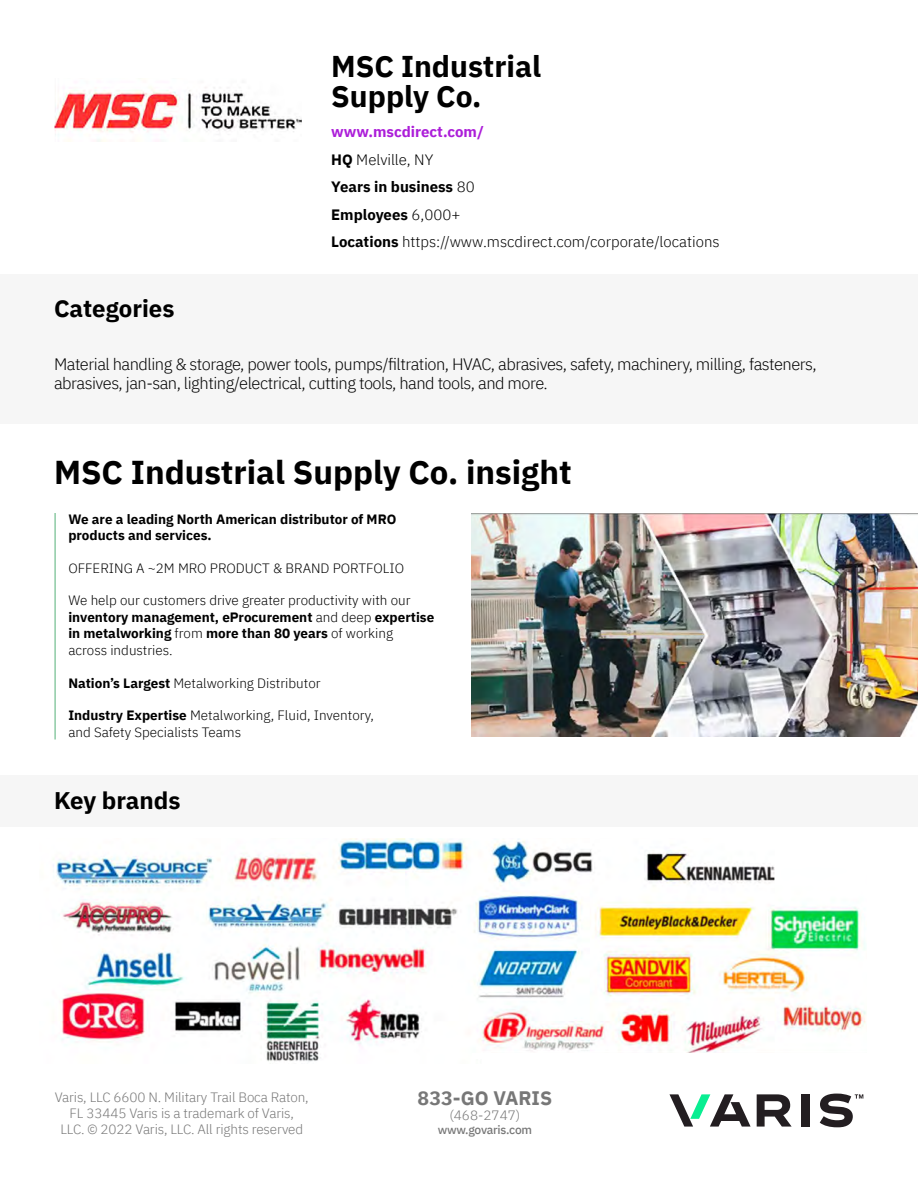
<style>
.page{position:relative;width:918px;height:1188px;background:#fff}
.page>*{position:absolute;margin:0;border:0;box-sizing:border-box;transform-origin:0 0}
.t1{font:700 33px "IBM Plex Sans";color:#000}
.t2{font:700 30px/30px "IBM Plex Sans";color:#000}
.t3{font:700 24px "IBM Plex Sans";color:#000}
.t4{font:700 19.5px "IBM Plex Sans";color:#777}
.t5{font:300 16.5px/19.5px "IBM Plex Sans";letter-spacing:-.03em;color:#000}
.t6{font:300 15px "IBM Plex Sans";color:#000}
.t7{font:700 15px "IBM Plex Sans";color:#000}
.t8{font:700 15px "IBM Plex Sans";color:#ac1ed9}
.t9{font:300 13.5px/16.5px "IBM Plex Sans";color:#000}
.t10{font:300 13.5px/16.2px "IBM Plex Sans";letter-spacing:-.01em;color:#777;text-align:center}
.t11{font:700 13.5px/16.5px "IBM Plex Sans";color:#000}
.t12{font:500 12px "IBM Plex Sans";letter-spacing:-.02em;color:#777}
.s1{font-weight:700}
.s2{font-weight:300}
</style>
<div class="page">
<hr style="left:55px;top:513px;width:1px;height:227px;background:#53b178">
<div style="left:0;top:274px;width:918px;height:150px;background:#f6f6f6"></div>
<svg style="left:670px;top:1094px;width:81px;height:33px"></svg>
<svg style="left:757px;top:1094px;width:35px;height:33px"></svg>
<div style="left:801px;top:1094px;width:8px;height:33px;background:#231e21"></div>
<svg style="left:820px;top:1094px;width:43px;height:33px"></svg>
<img style="left:54px;top:87px;width:248px;height:55px">
<div style="left:0;top:776px;width:918px;height:166px;background:#f6f6f6"></div>
<div style="left:0;top:828px;width:918px;height:246px;background:#fff"></div>
<img style="left:53px;top:838px;width:813px;height:224px">
<div style="left:472px;top:1053px;width:446px;height:6px;background:#fff"></div>
<img style="left:471px;top:513px;width:447px;height:224px">
<p class="t2" style="left:331px;top:49px;width:212px">MSC Industrial<br>Supply Co.</p>
<p class="t8" style="left:331px;top:120px;width:154px">www.mscdirect.com/</p>
<p class="t6" style="left:331px;top:148px;width:104px"><span class="s1">HQ</span> Melville, NY</p>
<p class="t7" style="left:331px;top:175px;width:145px">Years in business <span class="s2">80</span></p>
<p class="t7" style="left:331px;top:202px;width:131px">Employees <span class="s2">6,000+</span></p>
<p class="t6" style="left:331px;top:231px;width:390px"><span class="s1">Locations</span> https://www.mscdirect.com/corporate/locations</p>
<p class="t3" style="left:54px;top:290px;width:122px">Categories</p>
<p class="t5" style="left:54px;top:353px;width:764px">Material handling &amp; storage, power tools, pumps/filtration, HVAC, abrasives, safety, machinery, milling, fasteners, abrasives, jan-san, lighting/electrical, cutting tools, hand tools, and more.</p>
<p class="t1" style="left:54px;top:446px;width:519px">MSC Industrial Supply Co. insight</p>
<p class="t11" style="left:68px;top:509px;width:329px">We are a leading North American distributor of MRO products and services.</p>
<p class="t9" style="left:68px;top:559px;width:337px">OFFERING A ~2M MRO PRODUCT &amp; BRAND PORTFOLIO</p>
<p class="t9" style="left:68px;top:591px;width:367px">We help our customers drive greater productivity with our <span class="s1">inventory management, eProcurement</span> and deep <span class="s1">expertise in metalworking</span> from <span class="s1">more than 80 years</span> of working across industries.</p>
<p class="t9" style="left:68px;top:673px;width:254px"><span class="s1">Nation’s Largest</span> Metalworking Distributor</p>
<p class="t9" style="left:68px;top:706px;width:307px"><span class="s1">Industry Expertise</span> Metalworking, Fluid, Inventory, and Safety Specialists Teams</p>
<p class="t3" style="left:54px;top:782px;width:128px">Key brands</p>
<p class="t10" style="left:55px;top:1088px;width:256px">Varis, LLC 6600 N. Military Trail Boca Raton,<br>FL 33445 Varis is a trademark of Varis,<br>LLC. © 2022 Varis, LLC. All rights reserved</p>
<p class="t4" style="left:418px;top:1083px;width:136px">833-GO VARIS</p>
<p class="t10" style="left:449px;top:1106px;width:73px">(468-2747)</p>
<p class="t12" style="left:438px;top:1120px;width:96px">www.govaris.com</p>
</div>
